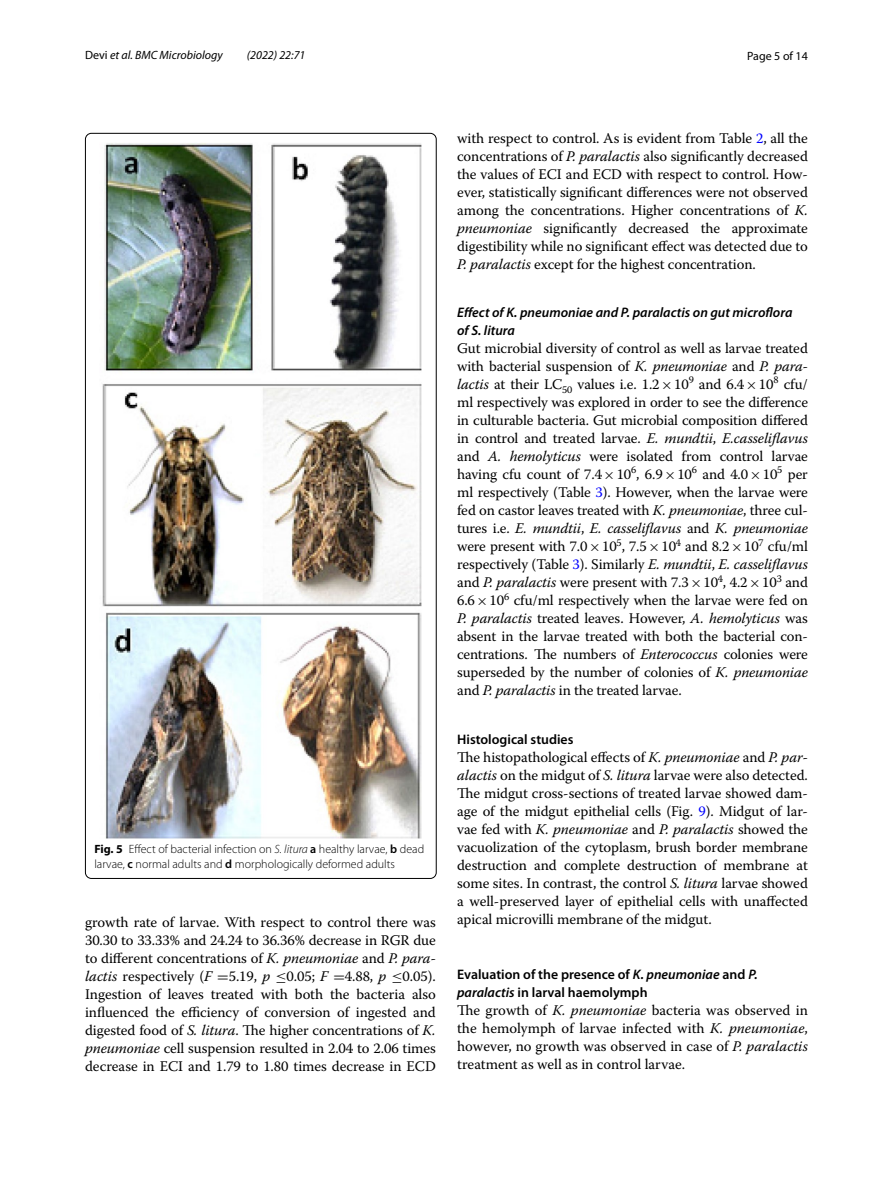
<style>
.page{position:relative;width:893px;height:1187px;background:#fff}
.page>*{position:absolute;margin:0;border:0;box-sizing:border-box;transform-origin:0 0}
.t1{font:14.7px/18px "Warnock Pro";letter-spacing:-.005em;color:#000;text-align:justify}
.t2{font:600 13.8px/18px "Myriad Pro";color:#000}
.t3{font:italic 600 13.8px/18px "Myriad Pro";color:#000}
.t4{font:300 12px/15px "Myriad Pro";color:#000}
.t5{font:italic 12px "Myriad Pro";color:#000}
.t6{font:12px "Myriad Pro";color:#000}
.s1{font-style:normal}
.s2{font-weight:700}
.s3{font-style:italic}
.s4{font-weight:600}
.s5{font-family:"MTSY"}
.s6{color:#00f}
</style>
<div class="page">
<img style="left:102px;top:143px;width:320px;height:695px">
<p class="t5" style="left:85px;top:48px;width:139px"><span class="s1">Devi</span> et al. BMC Microbiology</p>
<p class="t5" style="left:247px;top:48px;width:60px">(2022) 22:71</p>
<p class="t6" style="left:747px;top:48px;width:62px">Page 5 of 14</p>
<p class="t4" style="left:94px;top:842px;width:331px"><span class="s2">Fig. 5</span> Effect of bacterial infection on <span class="s3">S. litura</span> <span class="s4">a</span> healthy larvae, <span class="s4">b</span> dead larvae, <span class="s4">c</span> normal adults and <span class="s4">d</span> morphologically deformed adults</p>
<p class="t1" style="left:85px;top:913px;width:352px">growth rate of larvae. With respect to control there was 30.30 to 33.33% and 24.24 to 36.36% decrease in RGR due to different concentrations of <span class="s3">K. pneumoniae</span> and <span class="s3">P. para&shy;lactis</span> respectively (<span class="s3">F</span> <span class="s5">=</span>5.19, <span class="s3">p</span> <span class="s5">≤</span>0.05; <span class="s3">F</span> <span class="s5">=</span>4.88, <span class="s3">p</span> <span class="s5">≤</span>0.05).<br>Ingestion of leaves treated with both the bacteria also influenced the efficiency of conversion of ingested and digested food of <span class="s3">S. litura</span>. The higher concentrations of <span class="s3">K. pneumoniae</span> cell suspension resulted in 2.04 to 2.06 times decrease in ECI and 1.79 to 1.80 times decrease in ECD</p>
<p class="t1" style="left:457px;top:128px;width:352px">with respect to control. As is evident from Table <span class="s6">2</span>, all the concentrations of <span class="s3">P. paralactis</span> also significantly decreased the values of ECI and ECD with respect to control. How&shy;ever, statistically significant differences were not observed among the concentrations. Higher concentrations of <span class="s3">K. pneumoniae</span> significantly decreased the approximate digestibility while no significant effect was detected due to <span class="s3">P. paralactis</span> except for the highest concentration.</p>
<p class="t3" style="left:457px;top:303px;width:337px">Effect of K. pneumoniae and P. paralactis on gut microflora of S. litura</p>
<p class="t1" style="left:457px;top:339px;width:352px">Gut microbial diversity of control as well as larvae treated with bacterial suspension of <span class="s3">K. pneumoniae</span> and <span class="s3">P. para&shy;lactis</span> at their LC<sub>50</sub> values i.e. 1.2<span class="s5">×</span> -10<sup>9</sup> and 6.4<span class="s5">×</span> -10<sup>8</sup> cfu/ ml respectively was explored in order to see the difference in culturable bacteria. Gut microbial composition differed in control and treated larvae. <span class="s3">E. mundtii</span>, <span class="s3">E.casseliflavus </span>and <span class="s3">A. hemolyticus</span> were isolated from control larvae having cfu count of 7.4<span class="s5">×</span> -10<sup>6</sup>, 6.9<span class="s5">×</span> -10<sup>6</sup> and 4.0<span class="s5">×</span> -10<sup>5</sup> per ml respectively (Table <span class="s6">3</span>). However, when the larvae were fed on castor leaves treated with <span class="s3">K. pneumoniae</span>, three cul&shy;tures i.e. <span class="s3">E. mundtii</span>, <span class="s3">E. casseliflavus</span> and <span class="s3">K. pneumoniae </span>were present with 7.0<span class="s5">×</span> -10<sup>5</sup>, 7.5<span class="s5">×</span> -10<sup>4</sup> and 8.2<span class="s5">×</span> -10<sup>7</sup> cfu/ml respectively (Table <span class="s6">3</span>). Similarly <span class="s3">E. mundtii</span>, <span class="s3">E. casseliflavus </span>and <span class="s3">P. paralactis</span> were present with 7.3<span class="s5">×</span> -10<sup>4</sup>, 4.2<span class="s5">×</span> -10<sup>3</sup> and 6.6<span class="s5">×</span> -10<sup>6</sup> cfu/ml respectively when the larvae were fed on <span class="s3">P. paralactis</span> treated leaves. However, <span class="s3">A. hemolyticus</span> was absent in the larvae treated with both the bacterial con&shy;centrations. The numbers of <span class="s3">Enterococcus</span> colonies were superseded by the number of colonies of <span class="s3">K. pneumoniae </span>and <span class="s3">P. paralactis</span> in the treated larvae.</p>
<p class="t2" style="left:457px;top:730px;width:118px">Histological studies</p>
<p class="t1" style="left:457px;top:748px;width:352px">The histopathological effects of <span class="s3">K. pneumoniae</span> and <span class="s3">P. par&shy;alactis</span> on the midgut of <span class="s3">S. litura</span> larvae were also detected.<br>The midgut cross-sections of treated larvae showed dam&shy;age of the midgut epithelial cells (Fig. <span class="s6">9</span>). Midgut of lar&shy;vae fed with <span class="s3">K. pneumoniae</span> and <span class="s3">P. paralactis</span> showed the vacuolization of the cytoplasm, brush border membrane destruction and complete destruction of membrane at some sites. In contrast, the control <span class="s3">S. litura</span> larvae showed a well-preserved layer of epithelial cells with unaffected apical microvilli membrane of the midgut.</p>
<p class="t2" style="left:457px;top:964px;width:302px">Evaluation of the presence of <span class="s3">K. pneumoniae</span> and <span class="s3">P. paralactis</span> in larval haemolymph</p>
<p class="t1" style="left:457px;top:1000px;width:352px">The growth of <span class="s3">K. pneumoniae</span> bacteria was observed in the hemolymph of larvae infected with <span class="s3">K. pneumoniae</span>, however, no growth was observed in case of <span class="s3">P. paralactis </span>treatment as well as in control larvae.</p>
</div>
